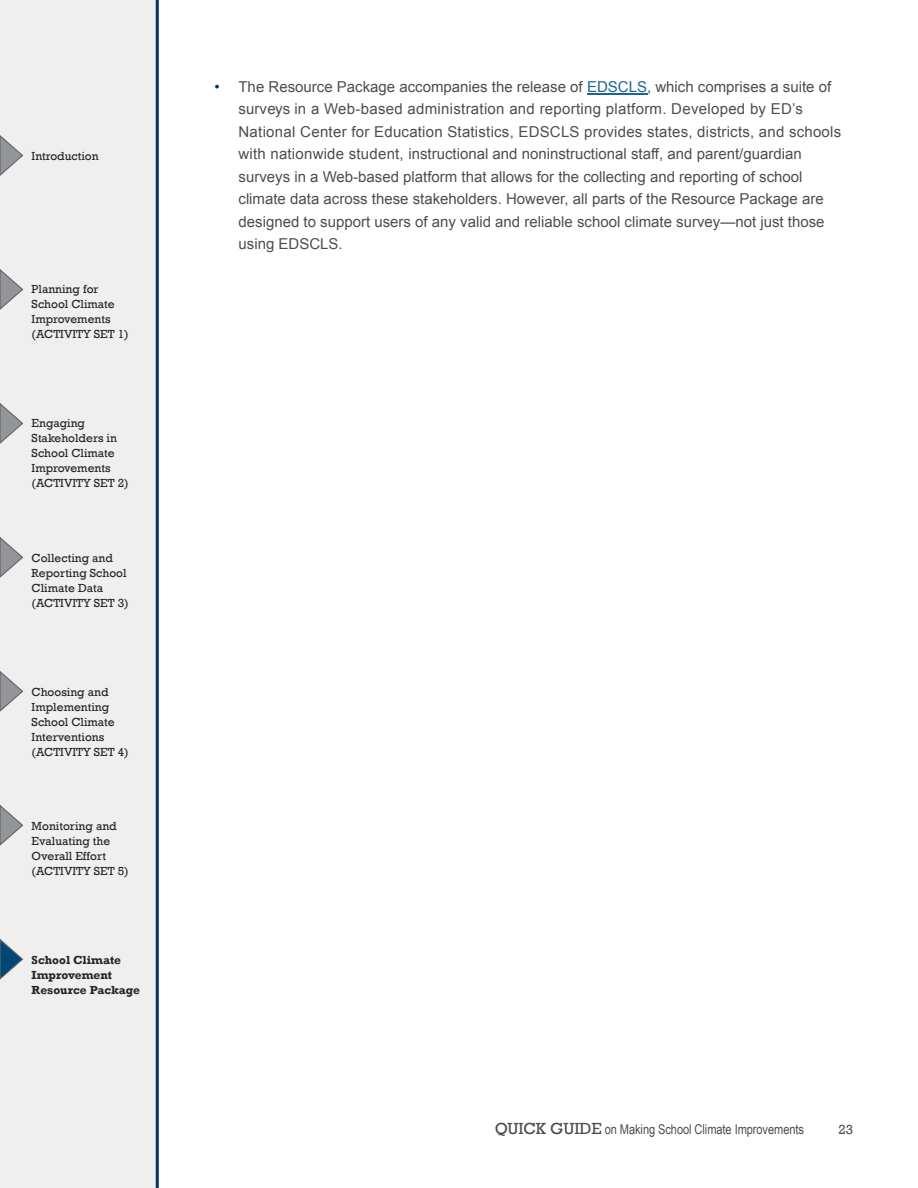
<style>
.page{position:relative;width:918px;height:1188px;background:#fff}
.page>*{position:absolute;margin:0;border:0;box-sizing:border-box;transform-origin:0 0}
.t1{font:15px/22.5px "Arial";color:#4d4d4f}
.t2{font:13.5px "Arial Narrow";letter-spacing:-.005em;color:#4d4d4f}
.t3{font:13.5px "Rockwell";color:#4d4d4f}
.t4{font:12px/15px "Rockwell";color:#262626}
.t5{font:700 12px/15px "Rockwell";color:#262626}
.s1{color:#003462}
.s2{color:#1c6392}
.s3{font-family:"Rockwell";font-size:16.5px}
</style>
<div class="page">
<div style="left:0;top:0;width:159px;height:1188px;background:#efeff0"></div>
<hr style="left:156px;top:0;width:3px;height:1188px;background:#003462">
<svg style="left:0;top:135px;width:24px;height:41px"></svg>
<svg style="left:0;top:269px;width:24px;height:41px"></svg>
<svg style="left:0;top:403px;width:24px;height:41px"></svg>
<svg style="left:0;top:537px;width:24px;height:41px"></svg>
<svg style="left:0;top:671px;width:24px;height:41px"></svg>
<svg style="left:0;top:805px;width:24px;height:41px"></svg>
<svg style="left:0;top:939px;width:24px;height:41px"></svg>
<hr style="left:587px;top:93px;width:60px;height:2px;background:#1c6392">
<p class="t4" style="left:32px;top:149px;width:69px">Introduction</p>
<p class="t4" style="left:32px;top:282px;width:99px">Planning for<br>School Climate<br>Improvements (ACTIVITY SET 1)</p>
<p class="t4" style="left:32px;top:415px;width:99px">Engaging<br>Stakeholders in<br>School Climate<br>Improvements (ACTIVITY SET 2)</p>
<p class="t4" style="left:32px;top:551px;width:99px">Collecting and<br>Reporting School<br>Climate Data (ACTIVITY SET 3)</p>
<p class="t4" style="left:32px;top:685px;width:99px">Choosing and<br>Implementing<br>School Climate<br>Interventions (ACTIVITY SET 4)</p>
<p class="t4" style="left:32px;top:819px;width:99px">Monitoring and<br>Evaluating the<br>Overall Effort (ACTIVITY SET 5)</p>
<p class="t5" style="left:32px;top:952px;width:110px">School Climate<br>Improvement<br>Resource Package</p>
<p class="t1" style="left:238px;top:76px;width:604px;text-indent:-24px"><span class="s1">•</span> The Resource Package accompanies the release of <span class="s2">EDSCLS</span>, which comprises a suite of surveys in a Web-based administration and reporting platform. Developed by ED’s National Center for Education Statistics, EDSCLS provides states, districts, and schools with nationwide student, instructional and noninstructional staff, and parent/guardian surveys in a Web-based platform that allows for the collecting and reporting of school climate data across these stakeholders. However, all parts of the Resource Package are designed to support users of any valid and reliable school climate survey—not just those using EDSCLS.</p>
<p class="t2" style="left:495px;top:1119px;width:311px"><span class="s3">QUICK GUIDE</span> on Making School Climate Improvements</p>
<p class="t3" style="left:839px;top:1122px;width:16px">23</p>
</div>
